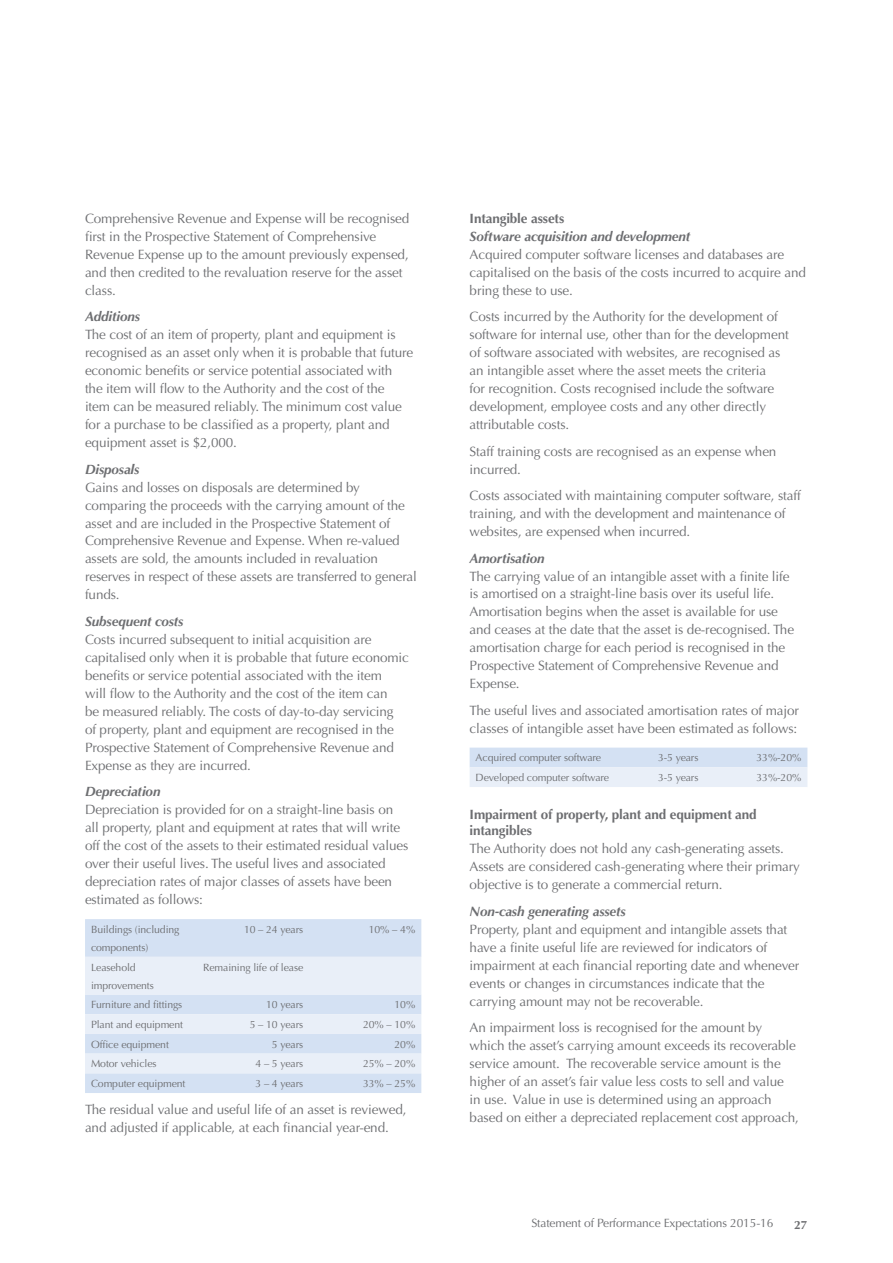
<style>
.page{position:relative;width:893px;height:1263px;background:#fff}
.page>*{position:absolute;margin:0;border:0;box-sizing:border-box;transform-origin:0 0}
.t1{font:13.5px/18px "Optima LT Std";letter-spacing:-.01em;color:#6d6e71}
.t2{font:italic 700 13.5px "Optima LT Std";letter-spacing:-.01em;color:#6d6e71}
.t3{font:700 13.5px/16.5px "Optima LT Std";letter-spacing:-.01em;color:#6d6e71}
.t4{font:12px "Optima LT Std";letter-spacing:-.01em;color:#6d6e71}
.t5{font:700 12px "Optima LT Std";color:#6d6e71}
.t6{font:10.5px/18px "Optima LT Std";letter-spacing:-.01em;color:#6d6e71}
</style>
<div class="page">
<div style="left:85px;top:919px;width:336px;height:174px;background:#d4e1f3"></div>
<svg style="left:85px;top:957px;width:336px;height:116px;background:#e2eaf6"></svg>
<svg style="left:470px;top:748px;width:337px;height:39px;background:#dee8f5"></svg>
<p class="t1" style="left:85px;top:209px;width:326px">Comprehensive Revenue and Expense will be recognised first in the Prospective Statement of Comprehensive Revenue Expense up to the amount previously expensed, and then credited to the revaluation reserve for the asset class.</p>
<p class="t2" style="left:85px;top:308px;width:56px">Additions</p>
<p class="t1" style="left:85px;top:326px;width:330px">The cost of an item of property, plant and equipment is recognised as an asset only when it is probable that future economic benefits or service potential associated with the item will flow to the Authority and the cost of the item can be measured reliably. The minimum cost value for a purchase to be classified as a property, plant and equipment asset is $2,000.</p>
<p class="t2" style="left:85px;top:461px;width:56px">Disposals</p>
<p class="t1" style="left:85px;top:478px;width:333px">Gains and losses on disposals are determined by comparing the proceeds with the carrying amount of the asset and are included in the Prospective Statement of Comprehensive Revenue and Expense. When re-valued assets are sold, the amounts included in revaluation reserves in respect of these assets are transferred to general funds.</p>
<p class="t2" style="left:85px;top:613px;width:100px">Subsequent costs</p>
<p class="t1" style="left:85px;top:631px;width:325px">Costs incurred subsequent to initial acquisition are capitalised only when it is probable that future economic benefits or service potential associated with the item<br>will flow to the Authority and the cost of the item can<br>be measured reliably. The costs of day-to-day servicing<br>of property, plant and equipment are recognised in the Prospective Statement of Comprehensive Revenue and Expense as they are incurred.</p>
<p class="t2" style="left:85px;top:784px;width:77px">Depreciation</p>
<p class="t1" style="left:85px;top:801px;width:325px">Depreciation is provided for on a straight-line basis on all property, plant and equipment at rates that will write off the cost of the assets to their estimated residual values over their useful lives. The useful lives and associated depreciation rates of major classes of assets have been estimated as follows:</p>
<p class="t6" style="left:91px;top:920px;width:90px">Buildings (including components)</p>
<p class="t6" style="left:244px;top:920px;width:61px">10 – 24 years</p>
<p class="t6" style="left:369px;top:920px;width:48px">10% – 4%</p>
<p class="t6" style="left:91px;top:958px;width:64px">Leasehold improvements</p>
<p class="t6" style="left:203px;top:958px;width:102px">Remaining life of lease</p>
<p class="t6" style="left:91px;top:996px;width:93px">Furniture and fittings</p>
<p class="t6" style="left:266px;top:996px;width:39px">10 years</p>
<p class="t6" style="left:395px;top:996px;width:22px">10%</p>
<p class="t6" style="left:91px;top:1015px;width:94px">Plant and equipment</p>
<p class="t6" style="left:250px;top:1015px;width:55px">5 – 10 years</p>
<p class="t6" style="left:363px;top:1015px;width:54px">20% – 10%</p>
<p class="t6" style="left:91px;top:1035px;width:79px">Office equipment</p>
<p class="t6" style="left:272px;top:1035px;width:33px">5 years</p>
<p class="t6" style="left:395px;top:1035px;width:22px">20%</p>
<p class="t6" style="left:91px;top:1055px;width:67px">Motor vehicles</p>
<p class="t6" style="left:255px;top:1055px;width:49px">4 – 5 years</p>
<p class="t6" style="left:363px;top:1055px;width:54px">25% – 20%</p>
<p class="t6" style="left:91px;top:1074px;width:96px">Computer equipment</p>
<p class="t6" style="left:255px;top:1074px;width:49px">3 – 4 years</p>
<p class="t6" style="left:363px;top:1074px;width:54px">33% – 25%</p>
<p class="t1" style="left:85px;top:1100px;width:323px">The residual value and useful life of an asset is reviewed, and adjusted if applicable, at each financial year-end.</p>
<p class="t3" style="left:470px;top:210px;width:96px">Intangible assets</p>
<p class="t2" style="left:470px;top:228px;width:222px">Software acquisition and development</p>
<p class="t1" style="left:470px;top:245px;width:338px">Acquired computer software licenses and databases are capitalised on the basis of the costs incurred to acquire and bring these to use.</p>
<p class="t1" style="left:470px;top:308px;width:321px">Costs incurred by the Authority for the development of software for internal use, other than for the development of software associated with websites, are recognised as an intangible asset where the asset meets the criteria<br>for recognition. Costs recognised include the software development, employee costs and any other directly attributable costs.</p>
<p class="t1" style="left:470px;top:442px;width:308px">Staff training costs are recognised as an expense when incurred.</p>
<p class="t1" style="left:470px;top:487px;width:333px">Costs associated with maintaining computer software, staff training, and with the development and maintenance of websites, are expensed when incurred.</p>
<p class="t2" style="left:470px;top:550px;width:77px">Amortisation</p>
<p class="t1" style="left:470px;top:567px;width:326px">The carrying value of an intangible asset with a finite life is amortised on a straight-line basis over its useful life.<br>Amortisation begins when the asset is available for use and ceases at the date that the asset is de-recognised. The amortisation charge for each period is recognised in the Prospective Statement of Comprehensive Revenue and Expense.</p>
<p class="t1" style="left:470px;top:702px;width:331px">The useful lives and associated amortisation rates of major classes of intangible asset have been estimated as follows:</p>
<p class="t6" style="left:476px;top:749px;width:127px">Acquired computer software</p>
<p class="t6" style="left:658px;top:749px;width:42px">3-5 years</p>
<p class="t6" style="left:756px;top:749px;width:46px">33%-20%</p>
<p class="t6" style="left:476px;top:769px;width:135px">Developed computer software</p>
<p class="t6" style="left:658px;top:769px;width:42px">3-5 years</p>
<p class="t6" style="left:756px;top:769px;width:46px">33%-20%</p>
<p class="t3" style="left:470px;top:806px;width:289px">Impairment of property, plant and equipment and intangibles</p>
<p class="t1" style="left:470px;top:840px;width:332px">The Authority does not hold any cash-generating assets.<br>Assets are considered cash-generating where their primary objective is to generate a commercial return.</p>
<p class="t2" style="left:470px;top:903px;width:158px">Non-cash generating assets</p>
<p class="t1" style="left:470px;top:920px;width:331px">Property, plant and equipment and intangible assets that have a finite useful life are reviewed for indicators of impairment at each financial reporting date and whenever events or changes in circumstances indicate that the carrying amount may not be recoverable.</p>
<p class="t1" style="left:470px;top:1019px;width:331px">An impairment loss is recognised for the amount by which the asset’s carrying amount exceeds its recoverable service amount. The recoverable service amount is the higher of an asset’s fair value less costs to sell and value<br>in use. Value in use is determined using an approach based on either a depreciated replacement cost approach,</p>
<p class="t4" style="left:531px;top:1216px;width:243px">Statement of Performance Expectations 2015-16</p>
<p class="t5" style="left:794px;top:1218px;width:15px">27</p>
</div>
